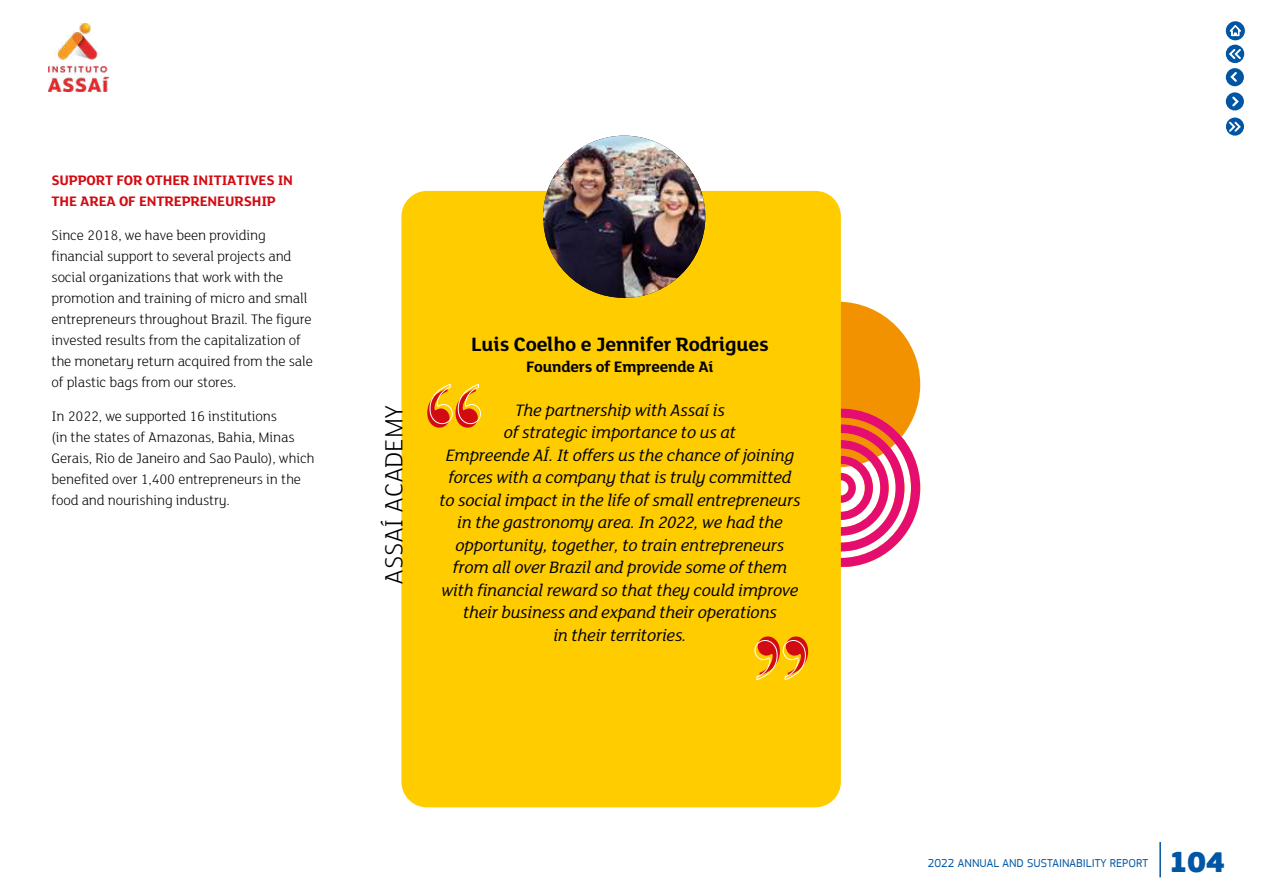
<style>
.page{position:relative;width:1263px;height:893px;background:#fff}
.page>*{position:absolute;margin:0;border:0;box-sizing:border-box;transform-origin:0 0}
.t1{font:700 120.3px "Times New Roman";color:#d20a11}
.t2{font:900 30px "PF Square Sans Pro";color:#0056a4}
.t3{font:27px "FS Lola Light Regular";letter-spacing:-.01em;color:#000}
.t4{font:21px "FS Lola Bold Regular";letter-spacing:-.01em;color:#000}
.t5{font:18px/22.5px "FS Lola Italic Regular";letter-spacing:-.01em;color:#000;text-align:center}
.t6{font:16.5px "FS Lola Bold Regular";letter-spacing:-.01em;color:#000}
.t7{font:15px/21px "FS Lola Light Regular";letter-spacing:-.01em;color:#000}
.t8{font:15px/21px "FS Lola Bold Regular";letter-spacing:-.01em;color:#d20a11}
.t9{font:12px "PF Square Sans Pro";color:#0056a4}
</style>
<div class="page">
<div style="left:755px;top:302px;width:165px;height:165px;background:#f39200;border-radius:50%"></div>
<svg style="left:841px;top:408px;width:79px;height:159px"></svg>
<hr style="left:1159px;top:842px;width:2px;height:35px;background:#0056a4">
<div style="left:401px;top:191px;width:440px;height:616px;background:#fc0;border-radius:26px"></div>
<img style="left:543px;top:136px;width:162px;height:162px;border-radius:81px">
<img style="left:49px;top:23px;width:59px;height:68px">
<div style="left:1226px;top:45px;width:18px;height:18px;background:#0056a4;border-radius:50%"></div>
<svg style="left:1229px;top:49px;width:12px;height:10px"></svg>
<div style="left:1226px;top:92px;width:18px;height:18px;background:#0056a4;border-radius:50%"></div>
<svg style="left:1232px;top:97px;width:7px;height:10px"></svg>
<div style="left:1226px;top:68px;width:18px;height:18px;background:#0056a4;border-radius:50%"></div>
<svg style="left:1230px;top:72px;width:7px;height:10px"></svg>
<svg style="left:1226px;top:21px;width:19px;height:19px"></svg>
<svg style="left:1229px;top:25px;width:12px;height:11px"></svg>
<div style="left:1226px;top:118px;width:18px;height:18px;background:#0056a4;border-radius:50%"></div>
<svg style="left:1229px;top:122px;width:12px;height:10px"></svg>
<p class="t8" style="left:52px;top:170px;width:243px">SUPPORT FOR OTHER INITIATIVES IN<br>THE AREA OF ENTREPRENEURSHIP</p>
<p class="t7" style="left:52px;top:225px;width:263px">Since 2018, we have been providing financial support to several projects and social organizations that work with the promotion and training of micro and small entrepreneurs throughout Brazil. The figure invested results from the capitalization of the monetary return acquired from the sale of plastic bags from our stores.</p>
<p class="t7" style="left:52px;top:406px;width:265px">In 2022, we supported 16 institutions<br>(in the states of Amazonas, Bahia, Minas Gerais, Rio de Janeiro and Sao Paulo), which benefited over 1,400 entrepreneurs in the food and nourishing industry.</p>
<h3 class="t3" style="left:380px;top:584px;width:181px;rotate:-90deg">ASSAÍ ACADEMY</h3>
<h3 class="t4" style="left:471px;top:333px;width:299px">Luis Coelho e Jennifer Rodrigues</h3>
<p class="t6" style="left:526px;top:358px;width:189px">Founders of Empreende Aí</p>
<p class="t5" style="left:439px;top:399px;width:363px">The partnership with Assaí is<br>of strategic importance to us at<br>Empreende AÍ. It offers us the chance of joining forces with a company that is truly committed to social impact in the life of small entrepreneurs in the gastronomy area. In 2022, we had the opportunity, together, to train entrepreneurs from all over Brazil and provide some of them with financial reward so that they could improve their business and expand their operations<br>in their territories.</p>
<h1 class="t1" style="left:422px;top:343px;width:62px">“</h1>
<h1 class="t1" style="left:813px;top:721px;width:62px;rotate:-180deg">“</h1>
<p class="t9" style="left:928px;top:856px;width:222px">2022 ANNUAL AND SUSTAINABILITY REPORT</p>
<h2 class="t2" style="left:1169px;top:844px;width:57px">104</h2>
</div>
